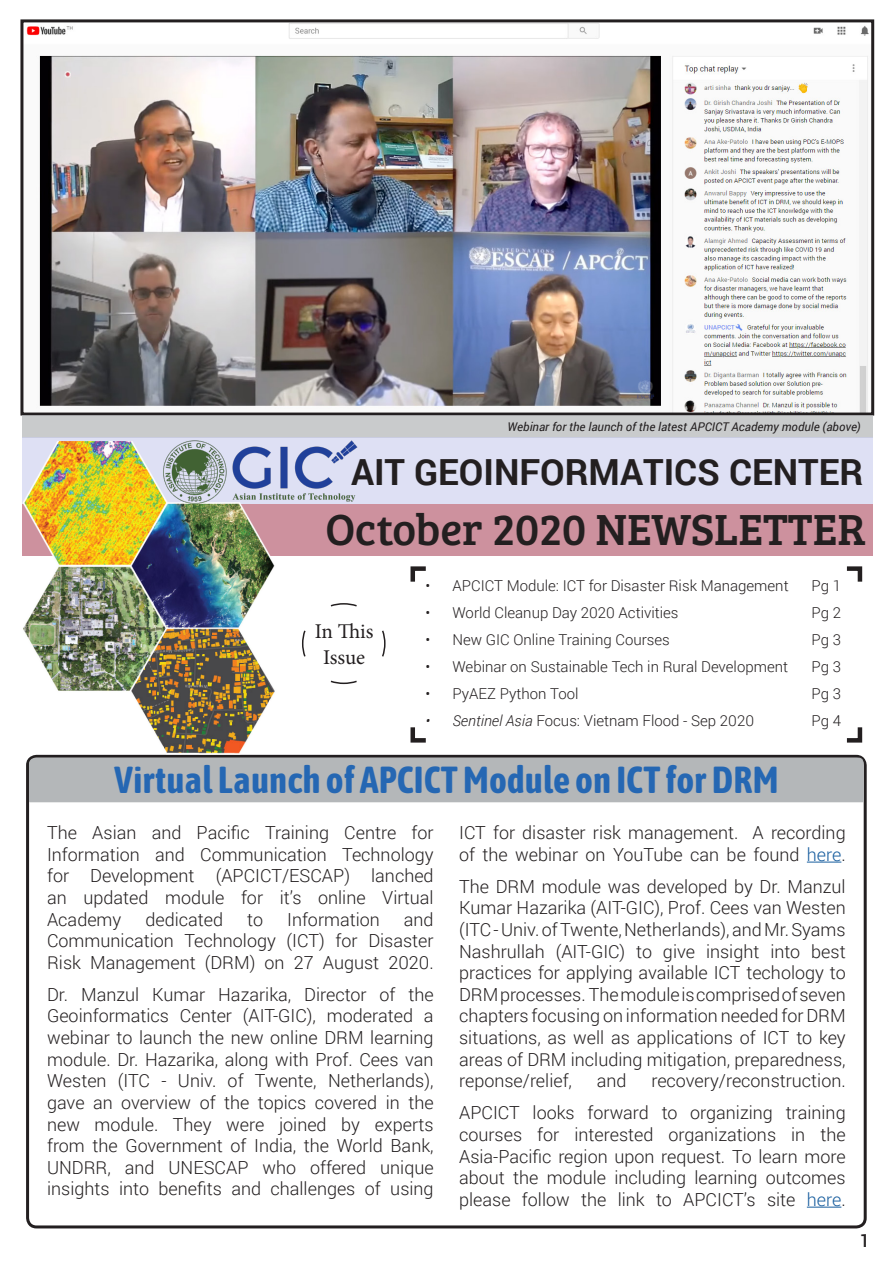
<style>
.page{position:relative;width:893px;height:1263px;background:#fff}
.page>*{position:absolute;margin:0;border:0;box-sizing:border-box;transform-origin:0 0}
.t1{font:45px "Bree Serif";color:#231f20}
.t2{font:700 37.5px "Asap Condensed";color:#2567b3}
.t3{font:700 36px "Roboto";color:#231f20}
.t4{font:21px "Minion Pro";letter-spacing:-.005em;color:#231f20}
.t5{font:300 18px/21.6px "Roboto";color:#231f20;text-align:justify}
.t6{font:500 18px "Roboto";color:#231f20}
.t7{font:300 15px "Roboto";color:#231f20}
.t8{font:italic 12px "Roboto";color:#231f20}
.s1{font-style:italic}
.s2{color:#175d9e}
</style>
<div class="page">
<img style="left:26px;top:23px;width:843px;height:389px">
<div style="left:20px;top:19px;width:854px;height:397px;border:3px solid #231f20"></div>
<svg style="left:410px;top:566px;width:453px;height:177px"></svg>
<div style="left:26px;top:755px;width:841px;height:473px;border:3px solid #231f20;border-radius:9px"></div>
<div style="left:22px;top:504px;width:851px;height:51px;background:#cd919e"></div>
<div style="left:22px;top:416px;width:851px;height:21px;background:#c9cbcc"></div>
<div style="left:22px;top:437px;width:851px;height:67px;background:#dee0f4"></div>
<img style="left:22px;top:441px;width:255px;height:325px">
<div style="left:29px;top:758px;width:835px;height:44px;background:#b4b7b9"></div>
<img style="left:161px;top:440px;width:197px;height:65px">
<svg style="left:302px;top:603px;width:84px;height:82px"></svg>
<hr style="left:807px;top:862px;width:34px;height:1px;background:#175d9e">
<hr style="left:807px;top:1207px;width:34px;height:1px;background:#175d9e">
<p class="t8" style="left:508px;top:418px;width:355px">Webinar for the launch of the latest APCICT Academy module (above)</p>
<p class="t3" style="left:351px;top:447px;width:514px">AIT GEOINFORMATICS CENTER</p>
<p class="t1" style="left:325px;top:496px;width:542px">October 2020 NEWSLETTER</p>
<p class="t4" style="left:315px;top:618px;width:60px">In This</p>
<p class="t4" style="left:323px;top:643px;width:43px">Issue</p>
<p class="t7" style="left:425px;top:576px;width:365px">• APCICT Module: ICT for Disaster Risk Management</p>
<p class="t7" style="left:812px;top:576px;width:31px">Pg 1</p>
<p class="t7" style="left:425px;top:603px;width:255px">• World Cleanup Day 2020 Activities</p>
<p class="t7" style="left:812px;top:603px;width:31px">Pg 2</p>
<p class="t7" style="left:425px;top:630px;width:246px">• New GIC Online Training Courses</p>
<p class="t7" style="left:812px;top:630px;width:31px">Pg 3</p>
<p class="t7" style="left:425px;top:657px;width:364px">• Webinar on Sustainable Tech in Rural Development</p>
<p class="t7" style="left:812px;top:657px;width:31px">Pg 3</p>
<p class="t7" style="left:425px;top:684px;width:155px">• PyAEZ Python Tool</p>
<p class="t7" style="left:812px;top:684px;width:31px">Pg 3</p>
<p class="t7" style="left:425px;top:711px;width:330px"><span class="s1">• Sentinel Asia</span> Focus: Vietnam Flood - Sep 2020</p>
<p class="t7" style="left:812px;top:711px;width:31px">Pg 4</p>
<p class="t2" style="left:114px;top:755px;width:666px">Virtual Launch of APCICT Module on ICT for DRM</p>
<p class="t5" style="left:47px;top:821px;width:388px">The Asian and Pacific Training Centre for Information and Communication Technology for Development (APCICT/ESCAP) lanched an updated module for it’s online Virtual Academy</p>
<p class="t5" style="left:145px;top:908px;width:79px">dedicated</p>
<p class="t5" style="left:247px;top:908px;width:17px">to</p>
<p class="t5" style="left:287px;top:908px;width:94px">Information</p>
<p class="t5" style="left:47px;top:908px;width:388px;text-indent:357px">and Communication Technology (ICT) for Disaster Risk Management (DRM) on 27 August 2020.</p>
<p class="t5" style="left:47px;top:983px;width:388px">Dr. Manzul Kumar Hazarika, Director of the Geoinformatics Center (AIT-GIC), moderated a webinar to launch the new online DRM learning module. Dr. Hazarika, along with Prof. Cees van Westen (ITC - Univ. of Twente, Netherlands), gave an overview of the topics covered in the new module. They were joined by experts from the Government of India, the World Bank, UNDRR, and UNESCAP who offered unique insights into benefits and challenges of using</p>
<p class="t5" style="left:459px;top:821px;width:388px">ICT for disaster risk management. A recording of the webinar on YouTube can be found <span class="s2">here</span>.</p>
<p class="t5" style="left:459px;top:875px;width:388px">The DRM module was developed by Dr. Manzul Kumar Hazarika (AIT-GIC), Prof. Cees van Westen (ITC - Univ. of Twente, Netherlands), and Mr. Syams Nashrullah (AIT-GIC) to give insight into best practices for applying available ICT techology to DRM processes. The module is comprised of seven chapters focusing on information needed for DRM situations, as well as applications of ICT to key areas of DRM including mitigation, preparedness, reponse/relief,</p>
<p class="t5" style="left:597px;top:1069px;width:31px">and</p>
<p class="t5" style="left:651px;top:1069px;width:196px">recovery/reconstruction.</p>
<p class="t5" style="left:459px;top:1101px;width:388px">APCICT looks forward to organizing training courses for interested organizations in the Asia-Pacific region upon request. To learn more about the module including learning outcomes please follow the link to APCICT’s site <span class="s2">here</span>.</p>
<p class="t6" style="left:860px;top:1228px;width:12px">1</p>
</div>
